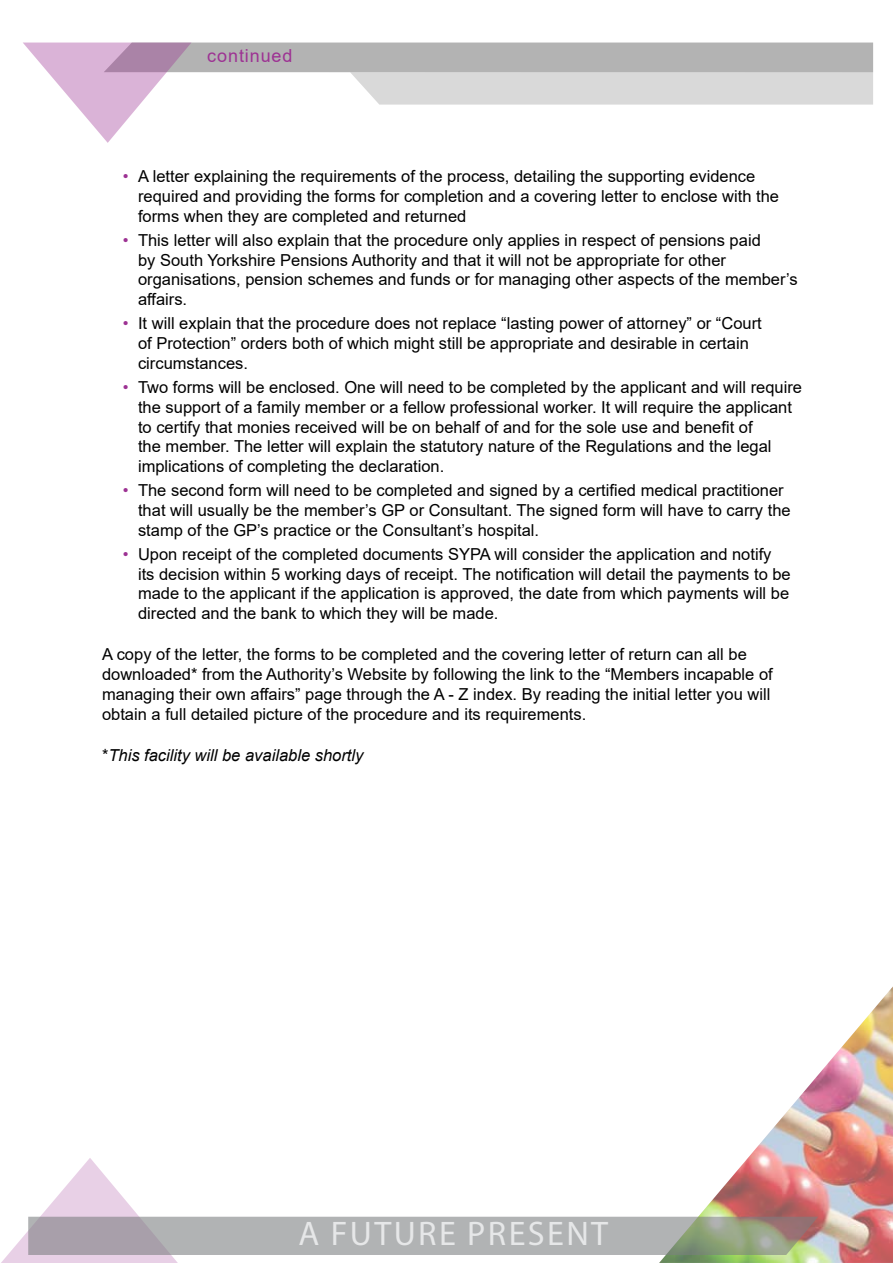
<style>
.page{position:relative;width:893px;height:1263px;background:#fff}
.page>*{position:absolute;margin:0;border:0;box-sizing:border-box;transform-origin:0 0}
.t1{font:34.2px "Myriad Pro";letter-spacing:.07em;color:#e6e7e8}
.t2{font:18px "Arial";letter-spacing:.05em;color:#9d3293}
.t3{font:16.5px/19.8px "Arial";color:#000}
.t4{font:italic 16.5px "Arial";color:#000}
.s1{color:#9d3293}
.s2{font-style:normal}
</style>
<div class="page">
<svg style="left:23px;top:43px;width:850px;height:100px"></svg>
<img style="left:748px;top:986px;width:145px;height:277px">
<svg style="left:1px;top:1158px;width:817px;height:105px"></svg>
<p class="t2" style="left:207px;top:43px;width:87px">continued</p>
<p class="t3" style="left:138px;top:166px;width:643px;text-indent:-15px"><span class="s1">•</span> A letter explaining the requirements of the process, detailing the supporting evidence required and providing the forms for completion and a covering letter to enclose with the forms when they are completed and returned</p>
<p class="t3" style="left:138px;top:230px;width:661px;text-indent:-15px"><span class="s1">•</span> This letter will also explain that the procedure only applies in respect of pensions paid<br>by South Yorkshire Pensions Authority and that it will not be appropriate for other organisations, pension schemes and funds or for managing other aspects of the member’s affairs.</p>
<p class="t3" style="left:138px;top:313px;width:625px;text-indent:-15px"><span class="s1">•</span> It will explain that the procedure does not replace “lasting power of attorney” or “Court of Protection” orders both of which might still be appropriate and desirable in certain circumstances.</p>
<p class="t3" style="left:138px;top:377px;width:665px;text-indent:-15px"><span class="s1">•</span> Two forms will be enclosed. One will need to be completed by the applicant and will require the support of a family member or a fellow professional worker. It will require the applicant to certify that monies received will be on behalf of and for the sole use and benefit of<br>the member. The letter will explain the statutory nature of the Regulations and the legal implications of completing the declaration.</p>
<p class="t3" style="left:138px;top:480px;width:654px;text-indent:-15px"><span class="s1">•</span> The second form will need to be completed and signed by a certified medical practitioner that will usually be the member’s GP or Consultant. The signed form will have to carry the stamp of the GP’s practice or the Consultant’s hospital.</p>
<p class="t3" style="left:138px;top:544px;width:654px;text-indent:-15px"><span class="s1">•</span> Upon receipt of the completed documents SYPA will consider the application and notify its decision within 5 working days of receipt. The notification will detail the payments to be made to the applicant if the application is approved, the date from which payments will be directed and the bank to which they will be made.</p>
<p class="t3" style="left:102px;top:644px;width:672px">A copy of the letter, the forms to be completed and the covering letter of return can all be downloaded* from the Authority’s Website by following the link to the “Members incapable of managing their own affairs” page through the A - Z index. By reading the initial letter you will obtain a full detailed picture of the procedure and its requirements.</p>
<p class="t4" style="left:102px;top:744px;width:263px"><span class="s2">*</span>This facility will be available shortly</p>
<h1 class="t1" style="left:298px;top:1213px;width:311px">A FUTURE PRESENT</h1>
</div>
